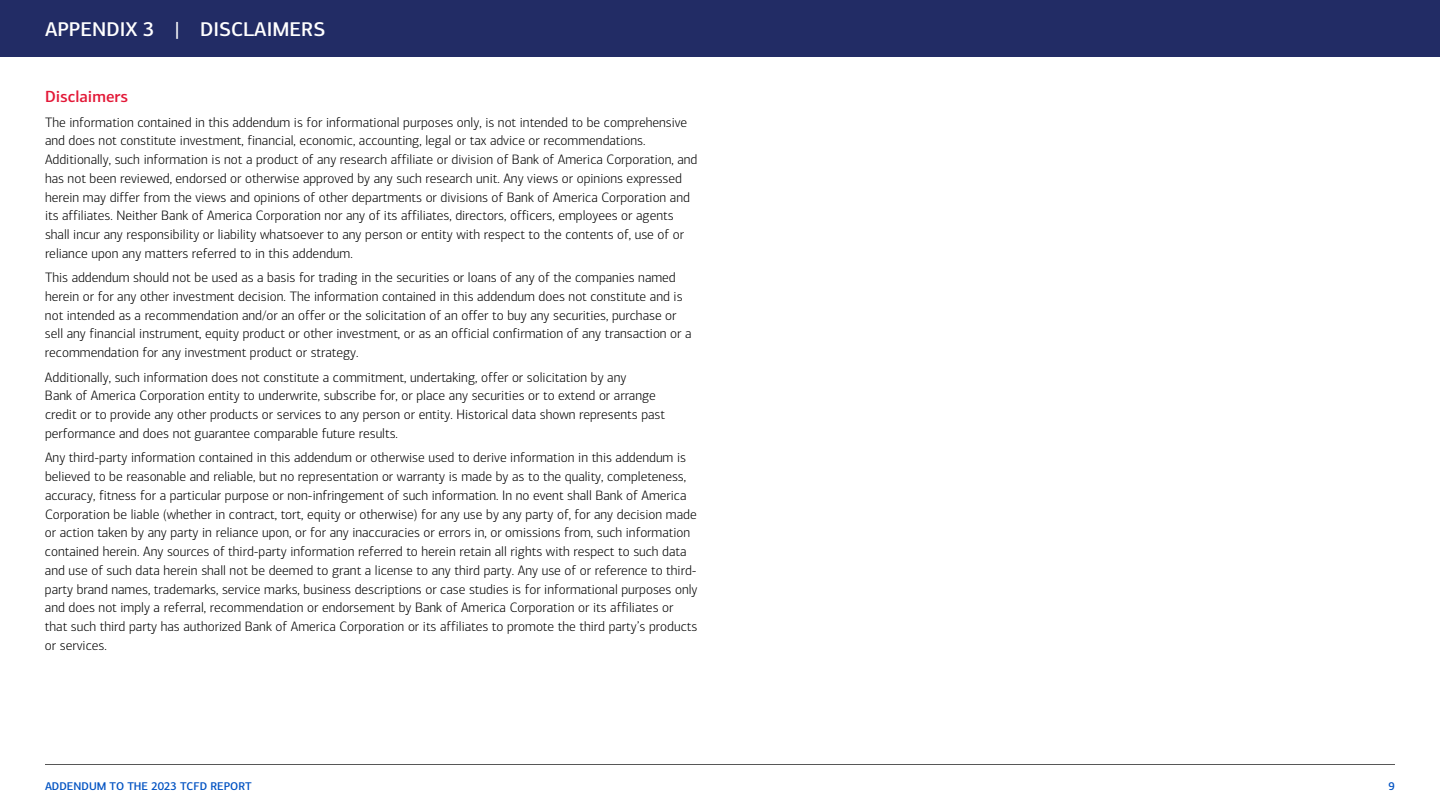
<style>
.page{position:relative;width:1440px;height:810px;background:#fff}
.page>*{position:absolute;margin:0;border:0;box-sizing:border-box;transform-origin:0 0}
.t1{font:500 20px "Connections";color:#fff}
.t2{font:500 16.25px "Connections";color:#e31837}
.t3{font:300 13.75px/18.8px "Connections";color:#000}
.t4{font:500 11.25px "Connections";color:#0052c2}
</style>
<div class="page">
<hr style="left:45px;top:765px;width:1350px;height:1px;background:#000">
<div style="left:0;top:0;width:1440px;height:56px;background:#222c65"></div>
<h1 class="t1" style="left:45px;top:17px;width:282px">APPENDIX 3 | DISCLAIMERS</h1>
<p class="t2" style="left:45px;top:87px;width:85px">Disclaimers</p>
<p class="t3" style="left:45px;top:113px;width:654px">The information contained in this addendum is for informational purposes only, is not intended to be comprehensive and does not constitute investment, financial, economic, accounting, legal or tax advice or recommendations.<br>Additionally, such information is not a product of any research affiliate or division of Bank of America Corporation, and has not been reviewed, endorsed or otherwise approved by any such research unit. Any views or opinions expressed herein may differ from the views and opinions of other departments or divisions of Bank of America Corporation and its affiliates. Neither Bank of America Corporation nor any of its affiliates, directors, officers, employees or agents shall incur any responsibility or liability whatsoever to any person or entity with respect to the contents of, use of or reliance upon any matters referred to in this addendum.</p>
<p class="t3" style="left:45px;top:268px;width:648px">This addendum should not be used as a basis for trading in the securities or loans of any of the companies named herein or for any other investment decision. The information contained in this addendum does not constitute and is not intended as a recommendation and/or an offer or the solicitation of an offer to buy any securities, purchase or sell any financial instrument, equity product or other investment, or as an official confirmation of any transaction or a recommendation for any investment product or strategy.</p>
<p class="t3" style="left:45px;top:368px;width:622px">Additionally, such information does not constitute a commitment, undertaking, offer or solicitation by any<br>Bank of America Corporation entity to underwrite, subscribe for, or place any securities or to extend or arrange credit or to provide any other products or services to any person or entity. Historical data shown represents past performance and does not guarantee comparable future results.</p>
<p class="t3" style="left:45px;top:448px;width:654px">Any third-party information contained in this addendum or otherwise used to derive information in this addendum is believed to be reasonable and reliable, but no representation or warranty is made by as to the quality, completeness, accuracy, fitness for a particular purpose or non-infringement of such information. In no event shall Bank of America Corporation be liable (whether in contract, tort, equity or otherwise) for any use by any party of, for any decision made or action taken by any party in reliance upon, or for any inaccuracies or errors in, or omissions from, such information contained herein. Any sources of third-party information referred to herein retain all rights with respect to such data and use of such data herein shall not be deemed to grant a license to any third party. Any use of or reference to third&shy;party brand names, trademarks, service marks, business descriptions or case studies is for informational purposes only and does not imply a referral, recommendation or endorsement by Bank of America Corporation or its affiliates or that such third party has authorized Bank of America Corporation or its affiliates to promote the third party’s products or services.</p>
<p class="t4" style="left:45px;top:779px;width:208px">ADDENDUM TO THE 2023 TCFD REPORT</p>
<p class="t4" style="left:1389px;top:779px;width:8px">9</p>
</div>
